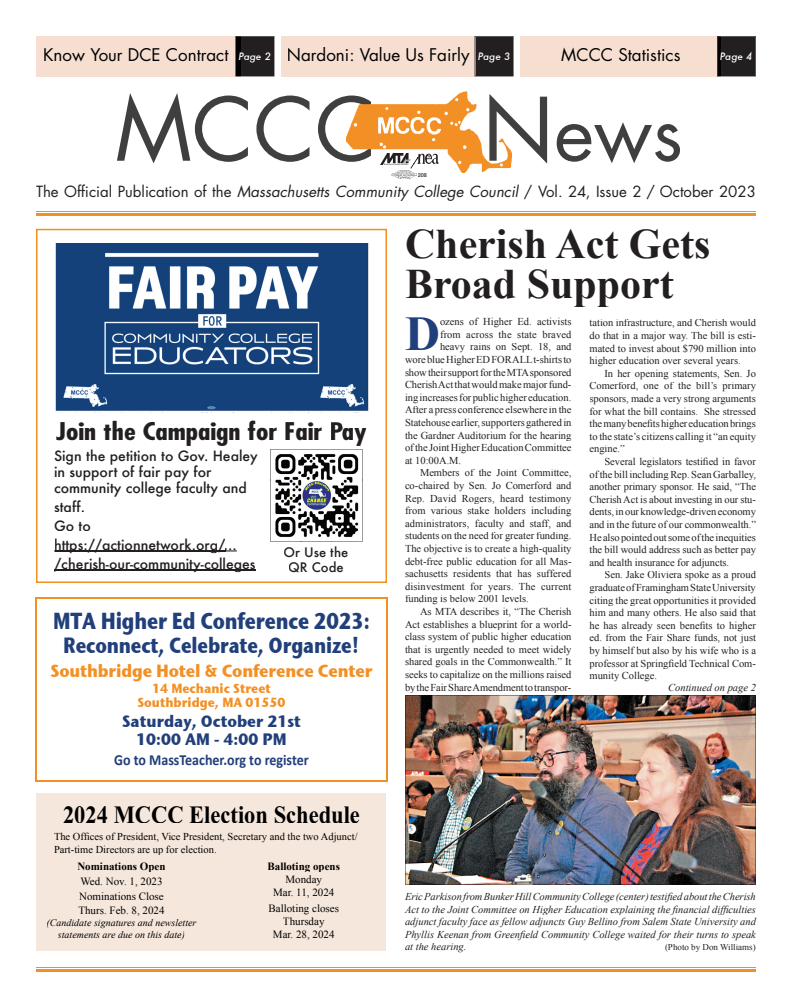
<style>
.page{position:relative;width:792px;height:1008px;background:#fff}
.page>*{position:absolute;margin:0;border:0;box-sizing:border-box;transform-origin:0 0}
.t1{font:85px "Futura";color:#3f3f40}
.t2{font:700 48.6px "Times New Roman";color:#213f7a}
.t3{font:700 42px/40px "Times New Roman";color:#231f20}
.t4{font:700 25px "Times New Roman";color:#000;scale:.9 1}
.t5{font:700 condensed 23.8px "Futura";color:#231f20;scale:1.19 1}
.t6{font:23.1px "Stone Sans ITCTT Bold";letter-spacing:-.01em;color:#213f7a;scale:.82 1}
.t7{font:22px "Stone Sans ITCTT Bold";letter-spacing:-.01em;color:#213f7a;scale:.82 1}
.t8{font:17.6px "Stone Sans ITCTT Bold";letter-spacing:-.01em;color:#f39025;scale:.91 1}
.t9{font:17px "Futura";color:#000}
.t10{font:16.5px/18px "Stone Sans ITCTT Bold";color:#213f7a;text-align:center;scale:.91 1}
.t11{font:700 15.4px "Calibri";color:#213f7a;scale:.91 1}
.t12{font:15px "Futura";color:#231f20}
.t13{font:500 13.9px/19px "Futura";color:#231f20}
.t14{font:13.2px/14.4px "Stone Sans ITCTT Bold";color:#f39025;text-align:center;scale:.91 1}
.t15{font:500 12.9px/15px "Futura";color:#231f20;text-align:center}
.t16{font:11px/13.2px "Times New Roman";color:#000;text-align:center}
.t17{font:700 11px "Times New Roman";color:#000}
.t18{font:10.5px/12.6px "Times New Roman";color:#231f20;text-align:justify}
.t19{font:italic 10.5px/12.6px "Times New Roman";color:#231f20;text-align:justify}
.t20{font:10.5px/12.6px "Times New Roman";color:#000}
.t21{font:italic 10px/12px "Times New Roman";color:#000;text-align:center}
.t22{font:italic 500 10px "Futura";color:#fff}
.t23{font:9px "Times New Roman";color:#231f20}
.t24{font:500 5.5px "Helvetica Neue";color:#231f20}
.s1{font-weight:500;font-style:italic;font-size:10px;color:#fff}
.s2{font-size:76px}
.s3{font-style:italic}
</style>
<div class="page">
<svg style="left:36px;top:229px;width:351px;height:354px"></svg>
<hr style="left:36px;top:967px;width:720px;height:1px;background:#f39025">
<hr style="left:36px;top:970px;width:720px;height:2px;background:#f39025">
<div style="left:520px;top:36px;width:201px;height:40px;background:#f6dfd1"></div>
<div style="left:282px;top:36px;width:193px;height:40px;background:#f6dfd1"></div>
<hr style="left:36px;top:211px;width:720px;height:1px;background:#f39025">
<hr style="left:36px;top:214px;width:720px;height:2px;background:#f39025">
<div style="left:36px;top:36px;width:205px;height:40px;background:#f6dfd1"></div>
<svg style="left:717px;top:36px;width:39px;height:40px"></svg>
<svg style="left:235px;top:36px;width:39px;height:40px"></svg>
<svg style="left:475px;top:36px;width:39px;height:40px"></svg>
<img style="left:346px;top:92px;width:166px;height:80px">
<img style="left:418px;top:154px;width:21px;height:9px">
<svg style="left:410px;top:157px;width:9px;height:12px"></svg>
<img style="left:392px;top:170px;width:25px;height:9px">
<img style="left:380px;top:153px;width:31px;height:12px">
<hr style="left:55px;top:550px;width:162px;height:1px;background:#231f20">
<svg style="left:217px;top:548px;width:20px;height:3px"></svg>
<hr style="left:54px;top:569px;width:201px;height:1px;background:#231f20">
<img style="left:52px;top:244px;width:319px;height:168px">
<svg style="left:270px;top:480px;width:93px;height:62px"></svg>
<img style="left:270px;top:449px;width:93px;height:31px">
<img style="left:270px;top:480px;width:31px;height:61px">
<img style="left:332px;top:480px;width:31px;height:61px">
<img style="left:301px;top:511px;width:31px;height:30px">
<img style="left:440px;top:727px;width:281px;height:126px">
<img style="left:405px;top:696px;width:351px;height:31px">
<img style="left:405px;top:727px;width:35px;height:158px">
<img style="left:721px;top:727px;width:35px;height:158px">
<img style="left:440px;top:853px;width:281px;height:32px">
<svg style="left:35px;top:597px;width:353px;height:185px"></svg>
<div style="left:37px;top:793px;width:349px;height:157px;background:#f6e7dc"></div>
<h3 class="t9" style="left:43px;top:43px;width:468px">Know Your DCE Contract <span class="s1">Page 2</span> Nardoni: Value Us Fairly <span class="s1">Page 3</span></h3>
<h3 class="t9" style="left:561px;top:43px;width:121px">MCCC Statistics</h3>
<p class="t22" style="left:720px;top:49px;width:34px">Page 4</p>
<h1 class="t1" style="left:115px;top:71px;width:569px">MCCC N<span class="s2">ews</span></h1>
<p class="t24" style="left:418px;top:172px;width:11px">208</p>
<h3 class="t12" style="left:36px;top:181px;width:722px">The Official Publication of the <span class="s3">Massachusetts Community College Council</span> / Vol. 24, Issue 2 / October 2023</h3>
<h3 class="t5" style="left:56px;top:416px;width:263px">Join the Campaign for Fair Pay</h3>
<h3 class="t13" style="left:54px;top:447px;width:205px;line-height:16px">Sign the petition to Gov. Healey in support of fair pay for community college faculty and</h3>
<h3 class="t13" style="left:54px;top:497px;width:203px">staff.<br>Go to https://actionnetwork.org/... /cherish-our-community-colleges</h3>
<p class="t15" style="left:284px;top:544px;width:66px">Or Use the<br>QR Code</p>
<h3 class="t6" style="left:53px;top:606px;width:388px">MTA Higher Ed Conference 2023:</h3>
<h3 class="t7" style="left:63px;top:631px;width:363px">Reconnect, Celebrate, Organize!</h3>
<h3 class="t8" style="left:50px;top:660px;width:356px">Southbridge Hotel &amp; Conference Center</h3>
<p class="t14" style="left:137px;top:681px;width:164px">14 Mechanic Street<br>Southbridge, MA 01550</p>
<h3 class="t10" style="left:122px;top:712px;width:198px">Saturday, October 21st<br>10:00 AM - 4:00 PM</h3>
<h3 class="t11" style="left:114px;top:751px;width:215px">Go to MassTeacher.org to register</h3>
<h3 class="t4" style="left:63px;top:800px;width:331px">2024 MCCC Election Schedule</h3>
<p class="t20" style="left:54px;top:830px;width:305px">The Offices of President, Vice President, Secretary and the two Adjunct/<br>Part-time Directors are up for election.</p>
<p class="t17" style="left:77px;top:860px;width:90px">Nominations Open</p>
<p class="t16" style="left:78px;top:873px;width:88px;line-height:14.7px;text-align:left">Wed. Nov. 1, 2023<br>Nominations Close<br>Thurs. Feb. 8, 2024</p>
<p class="t21" style="left:47px;top:917px;width:151px">(Candidate signatures and newsletter statements are due on this date)</p>
<p class="t17" style="left:268px;top:860px;width:74px">Balloting opens</p>
<p class="t16" style="left:273px;top:872px;width:63px">Monday<br>Mar. 11, 2024</p>
<p class="t16" style="left:268px;top:902px;width:72px">Balloting closes<br>Thursday<br>Mar. 28, 2024</p>
<h3 class="t3" style="left:405px;top:224px;width:307px">Cherish Act Gets<br>Broad Support</h3>
<h2 class="t2" style="left:405px;top:306px;width:37px">D</h2>
<p class="t18" style="left:440px;top:315px;width:133px">ozens of Higher Ed. activists</p>
<p class="t18" style="left:440px;top:328px;width:133px">from across the state braved</p>
<p class="t18" style="left:440px;top:341px;width:133px">heavy rains on Sept. 18, and</p>
<p class="t18" style="left:405px;top:353px;width:168px">wore blue Higher ED FOR ALL t-shirts to</p>
<p class="t18" style="left:405px;top:366px;width:168px">show their support for the MTA sponsored</p>
<p class="t18" style="left:405px;top:378px;width:168px">Cherish Act that would make major fund-</p>
<p class="t18" style="left:405px;top:391px;width:168px">ing increases for public higher education.</p>
<p class="t18" style="left:405px;top:404px;width:168px">After a press conference elsewhere in the</p>
<p class="t18" style="left:405px;top:416px;width:168px">Statehouse earlier, supporters gathered in</p>
<p class="t18" style="left:405px;top:429px;width:168px">the Gardner Auditorium for the hearing</p>
<p class="t18" style="left:405px;top:441px;width:168px">of the Joint Higher Education Committee</p>
<p class="t18" style="left:405px;top:454px;width:58px">at 10:00A.M.</p>
<p class="t18" style="left:420px;top:467px;width:153px">Members of the Joint Committee,</p>
<p class="t18" style="left:405px;top:479px;width:168px">co-chaired by Sen. Jo Comerford and</p>
<p class="t18" style="left:405px;top:492px;width:168px">Rep. David Rogers, heard testimony</p>
<p class="t18" style="left:405px;top:504px;width:168px">from various stake holders including</p>
<p class="t18" style="left:405px;top:517px;width:168px">administrators, faculty and staff, and</p>
<p class="t18" style="left:405px;top:530px;width:168px">students on the need for greater funding.</p>
<p class="t18" style="left:405px;top:542px;width:168px">The objective is to create a high-quality</p>
<p class="t18" style="left:405px;top:555px;width:168px">debt-free public education for all Mas-</p>
<p class="t18" style="left:405px;top:567px;width:168px">sachusetts residents that has suffered</p>
<p class="t18" style="left:405px;top:580px;width:168px">disinvestment for years. The current</p>
<p class="t18" style="left:405px;top:593px;width:125px">funding is below 2001 levels.</p>
<p class="t18" style="left:420px;top:605px;width:153px">As MTA describes it, “The Cherish</p>
<p class="t18" style="left:405px;top:618px;width:168px">Act establishes a blueprint for a world-</p>
<p class="t18" style="left:405px;top:630px;width:168px">class system of public higher education</p>
<p class="t18" style="left:405px;top:643px;width:168px">that is urgently needed to meet widely</p>
<p class="t18" style="left:405px;top:656px;width:168px">shared goals in the Commonwealth.” It</p>
<p class="t18" style="left:405px;top:668px;width:168px">seeks to capitalize on the millions raised</p>
<p class="t18" style="left:405px;top:681px;width:168px">by the Fair Share Amendment to transpor-</p>
<p class="t18" style="left:590px;top:316px;width:168px">tation infrastructure, and Cherish would do that in a major way. The bill is esti&shy;mated to invest about $790 million into higher education over several years.</p>
<p class="t18" style="left:590px;top:367px;width:168px;text-indent:15px">In her opening statements, Sen. Jo Comerford, one of the bill’s primary sponsors, made a very strong arguments for what the bill contains. She stressed the many benefits higher education brings to the state’s citizens calling it “an equity engine.”</p>
<p class="t18" style="left:590px;top:455px;width:168px;text-indent:15px">Several legislators testified in favor of the bill including Rep. Sean Garballey, another primary sponsor. He said, “The Cherish Act is about investing in our stu&shy;dents, in our knowledge-driven economy and in the future of our commonwealth.” He also pointed out some of the inequities the bill would address such as better pay and health insurance for adjuncts.</p>
<p class="t18" style="left:590px;top:568px;width:168px;text-indent:15px">Sen. Jake Oliviera spoke as a proud graduate of Framingham State University citing the great opportunities it provided him and many others. He also said that he has already seen benefits to higher ed. from the Fair Share funds, not just by himself but also by his wife who is a professor at Springfield Technical Com&shy;munity College.</p>
<p class="t19" style="left:668px;top:681px;width:89px">Continued on page 2</p>
<p class="t19" style="left:405px;top:890px;width:353px">Eric Parkison from Bunker Hill Community College (center) testified about the Cherish Act to the Joint Committee on Higher Education explaining the financial difficulties adjunct faculty face as fellow adjuncts Guy Bellino from Salem State University and Phyllis Keenan from Greenfield Community College waited for their turns to speak at the hearing.</p>
<p class="t23" style="left:665px;top:942px;width:92px">(Photo by Don Williams)</p>
</div>
